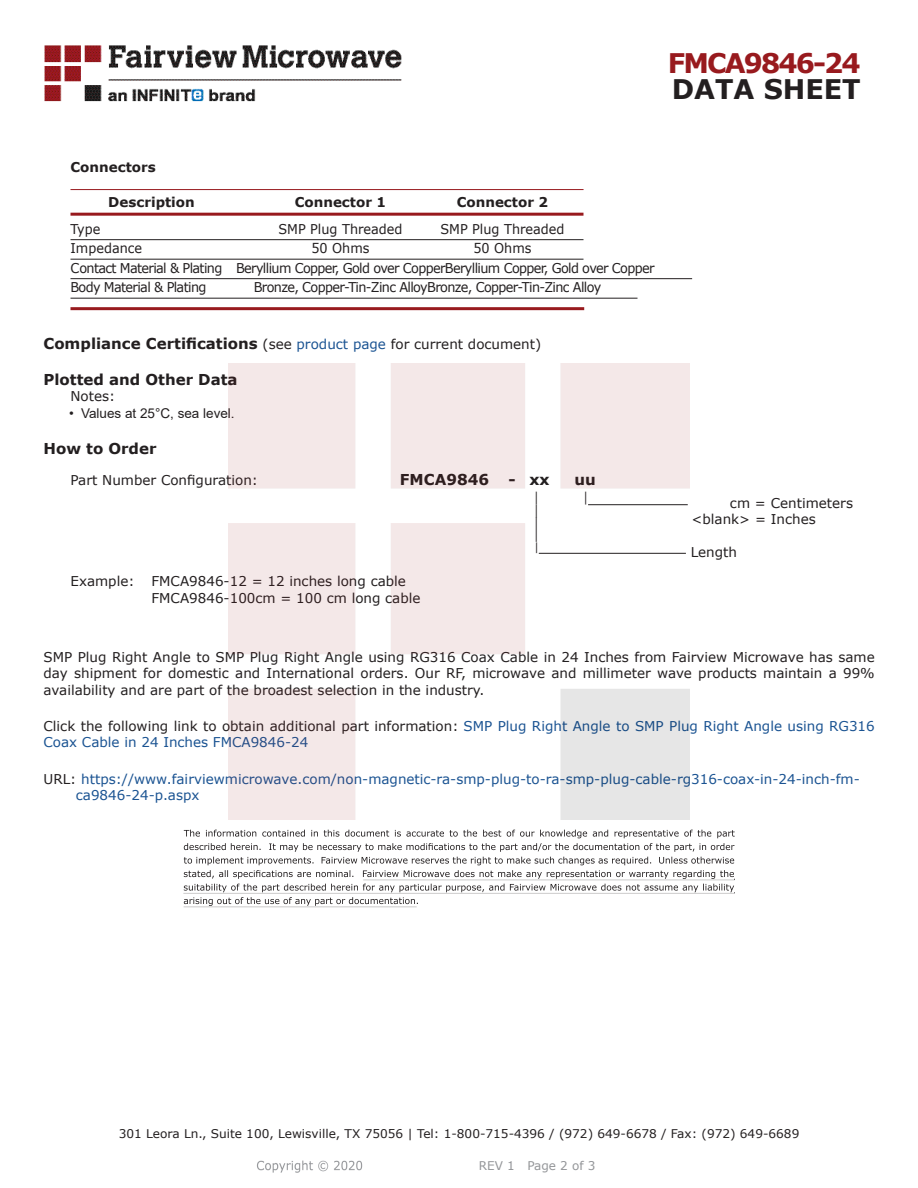
<style>
.page{position:relative;width:918px;height:1188px;background:#fff}
.page>*{position:absolute;margin:0;border:0;box-sizing:border-box;transform-origin:0 0}
.FM{font:700 27px "Verdana";letter-spacing:-.07em;color:#981a1e}
.t1{font:700 27px "Verdana";color:#231f20}
.Specs_Para{font:25.8px "Verdana";color:#231f20;scale:.39 1}
.Head1_for_Compliance{font:700 15px "Verdana";color:#231f20}
.Specs_Para-2{font:700 15px "Verdana";color:#231f20}
.Web_Description_Para{font:13.5px/16.2px "Verdana";color:#231f20;text-align:justify}
.Table_Body_Connector{font:13.5px "Verdana";letter-spacing:-.05em;color:#231f20;scale:.95 1}
.Web_Description_Para-2{font:13.5px/16.2px "Verdana";color:#1a5392}
.Specs_Para-3{font:13.5px "Verdana";color:#231f20}
.URL_para{font:13.5px/16.2px "Verdana";color:#1a5392}
.Table_Body_Connector-2{font:13.5px "Verdana";color:#231f20;scale:.95 1}
.Table_Header_Connect{font:700 13.5px "Verdana";color:#231f20}
.t2{font:13.5px "Arial";color:#231f20}
.Head2{font:700 13.5px "Verdana";color:#231f20}
.Specs_Para-4{font:13.5px "Verdana";color:#231f20;scale:.75 1}
.t3{font:12px "Verdana";color:#231f20}
.REV_Info{font:12px "Verdana";color:#939598}
.Specs_Para-5{font:11.25px "Verdana";color:#231f20;scale:.86 1}
.s1{font-weight:400;font-size:13.5px}
.s2{font-weight:400;font-size:13.5px;color:#1a5392}
.s3{color:#231f20}
</style>
<div class="page">
<hr style="left:70px;top:189px;width:514px;height:1px;background:#981a1e">
<hr style="left:70px;top:213px;width:514px;height:3px;background:#981a1e">
<hr style="left:70px;top:239px;width:514px;height:1px;background:#231f20">
<hr style="left:70px;top:259px;width:514px;height:1px;background:#231f20">
<hr style="left:70px;top:278px;width:622px;height:1px;background:#231f20">
<hr style="left:70px;top:298px;width:568px;height:1px;background:#231f20">
<hr style="left:70px;top:307px;width:514px;height:3px;background:#981a1e">
<svg style="left:184px;top:830px;width:551px;height:76px"></svg>
<hr style="left:363px;top:880px;width:372px;height:1px;background:#231f20">
<hr style="left:183px;top:893px;width:551px;height:1px;background:#231f20">
<hr style="left:184px;top:906px;width:233px;height:1px;background:#231f20">
<img style="left:257px;top:1160px;width:106px;height:13px">
<img style="left:228px;top:364px;width:462px;height:456px">
<img style="left:44px;top:45px;width:358px;height:57px">
<p class="FM" style="left:668px;top:44px;width:194px">FMCA9846-24</p>
<p class="t1" style="left:672px;top:70px;width:191px">DATA SHEET</p>
<p class="Head2" style="left:70px;top:158px;width:87px">Connectors</p>
<p class="Table_Header_Connect" style="left:108px;top:192px;width:88px">Description</p>
<p class="Table_Header_Connect" style="left:295px;top:192px;width:93px">Connector 1</p>
<p class="Table_Header_Connect" style="left:457px;top:192px;width:93px">Connector 2</p>
<p class="Table_Body_Connector" style="left:70px;top:219px;width:33px">Type</p>
<p class="Table_Body_Connector-2" style="left:278px;top:219px;width:132px">SMP Plug Threaded</p>
<p class="Table_Body_Connector-2" style="left:440px;top:219px;width:132px">SMP Plug Threaded</p>
<p class="Table_Body_Connector-2" style="left:70px;top:239px;width:77px">Impedance</p>
<p class="Table_Body_Connector" style="left:311px;top:239px;width:63px">50 Ohms</p>
<p class="Table_Body_Connector" style="left:473px;top:239px;width:63px">50 Ohms</p>
<p class="Table_Body_Connector" style="left:70px;top:258px;width:616px">Contact Material &amp; Plating Beryllium Copper, Gold over CopperBeryllium Copper, Gold over Copper</p>
<p class="Table_Body_Connector" style="left:70px;top:278px;width:145px">Body Material &amp; Plating</p>
<p class="Table_Body_Connector" style="left:254px;top:278px;width:367px">Bronze, Copper-Tin-Zinc AlloyBronze, Copper-Tin-Zinc Alloy</p>
<p class="Head1_for_Compliance" style="left:44px;top:333px;width:499px">Compliance Certifications <span class="s1">(see</span> <span class="s2">product page</span> <span class="s1">for current document)</span></p>
<p class="Head1_for_Compliance" style="left:44px;top:369px;width:196px">Plotted and Other Data</p>
<p class="Specs_Para-3" style="left:70px;top:387px;width:46px">Notes:</p>
<p class="t2" style="left:69px;top:404px;width:167px">• Values at 25°C, sea level.</p>
<p class="Head1_for_Compliance" style="left:44px;top:437px;width:115px">How to Order</p>
<p class="Specs_Para-3" style="left:70px;top:471px;width:189px">Part Number Configuration:</p>
<p class="Specs_Para-2" style="left:400px;top:469px;width:91px">FMCA9846</p>
<p class="Specs_Para-2" style="left:509px;top:469px;width:43px">- xx</p>
<p class="Specs_Para-2" style="left:575px;top:469px;width:23px">uu</p>
<p class="Specs_Para-4" style="left:534px;top:488px;width:8px">|</p>
<p class="Specs_Para-4" style="left:584px;top:488px;width:8px">|</p>
<p class="Specs_Para-3" style="left:730px;top:494px;width:125px">cm = Centimeters</p>
<p class="Specs_Para-4" style="left:534px;top:501px;width:8px">|</p>
<p class="Specs_Para-3" style="left:692px;top:510px;width:126px">&lt;blank&gt; = Inches</p>
<p class="Specs_Para" style="left:534px;top:510px;width:13px">|</p>
<p class="Specs_Para-5" style="left:534px;top:539px;width:7px">|</p>
<p class="Specs_Para-3" style="left:691px;top:542px;width:48px">Length</p>
<p class="Specs_Para-3" style="left:70px;top:572px;width:66px">Example:</p>
<p class="Specs_Para-3" style="left:152px;top:572px;width:256px">FMCA9846-12 = 12 inches long cable</p>
<p class="Specs_Para-3" style="left:152px;top:588px;width:271px">FMCA9846-100cm = 100 cm long cable</p>
<p class="Web_Description_Para" style="left:44px;top:649px;width:833px">SMP Plug Right Angle to SMP Plug Right Angle using RG316 Coax Cable in 24 Inches from Fairview Microwave has same day shipment for domestic and International orders. Our RF, microwave and millimeter wave products maintain a 99% availability and are part of the broadest selection in the industry.</p>
<p class="Web_Description_Para-2" style="left:44px;top:718px;width:833px"><span class="s3">Click the following link to obtain additional part information:</span> SMP Plug Right Angle to SMP Plug Right Angle using RG316<br>Coax Cable in 24 Inches FMCA9846-24</p>
<p class="URL_para" style="left:76px;top:771px;width:785px;text-indent:-32px"><span class="s3">URL:</span> https://www.fairviewmicrowave.com/non-magnetic-ra-smp-plug-to-ra-smp-plug-cable-rg316-coax-in-24-inch-fm&shy;ca9846-24-p.aspx</p>
<p class="t3" style="left:119px;top:1125px;width:682px">301 Leora Ln., Suite 100, Lewisville, TX 75056 | Tel: 1-800-715-4396 / (972) 649-6678 / Fax: (972) 649-6689</p>
<p class="REV_Info" style="left:479px;top:1157px;width:118px">REV 1 Page 2 of 3</p>
</div>
